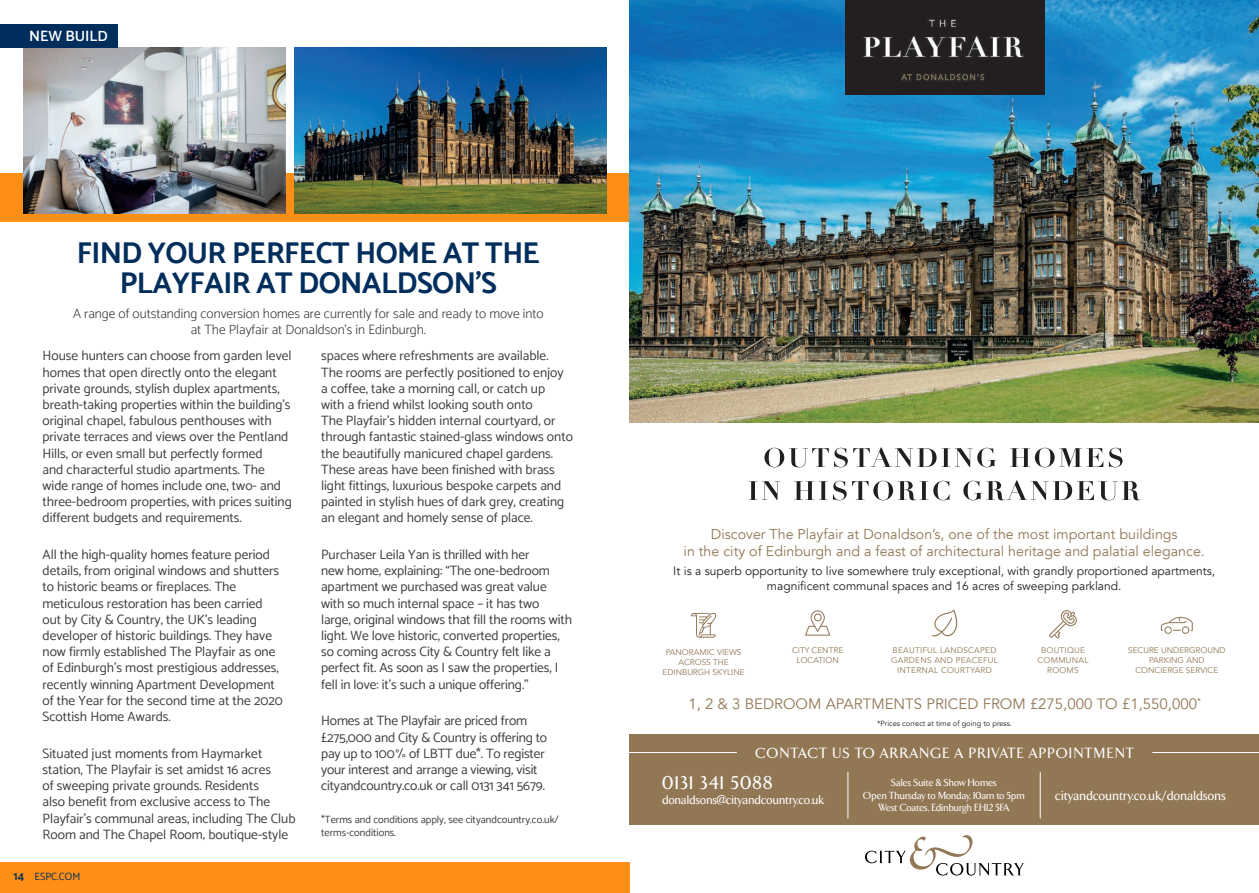
<style>
.page{position:relative;width:1259px;height:893px;background:#fff}
.page>*{position:absolute;margin:0;border:0;box-sizing:border-box;transform-origin:0 0}
.body_text{font:700 30px/30px "Catamaran";letter-spacing:-.02em;color:#002e5c;text-align:center}
.t1{font:500 19.2px "TF Arrow";letter-spacing:.07em;color:#fff}
.t2{font:15px "Avenir";color:#927755}
.t3{font:500 15px "TF Arrow";letter-spacing:.085em;color:#fff}
.body_text-2{font:600 15px "Catamaran";color:#fff}
.t4{font:14.25px/17.1px "Avenir";color:#927755;text-align:center}
.body_text-3{font:13.5px/16.2px "Catamaran";color:#3e3e3f}
.body_text-4{font:300 13.5px/16.2px "Catamaran";color:#3e3e3f;text-align:center}
.t5{font:500 13.5px "TF Arrow";letter-spacing:.01em;color:#fff}
.t6{font:500 12.75px "TF Arrow";color:#fff}
.t7{font:12px/14.4px "Avenir";color:#231f20;text-align:center}
.body_text-5{font:600 12px "Catamaran";color:#002e5c}
.t8{font:500 10.5px/12.6px "TF Arrow";color:#fff;text-align:center}
.body_text-6{font:10.5px/12.6px "Catamaran";color:#3e3e3f}
.body_text-7{font:10.5px "Catamaran";color:#002e5c}
.t9{font:8.25px/9.9px "Avenir";color:#927755;text-align:center}
.t10{font:8.25px/9.9px "Avenir";letter-spacing:.03em;color:#927755;text-align:center}
.t11{font:7.5px "Avenir";color:#231f20}
</style>
<div class="page">
<div style="left:0;top:174px;width:629px;height:48px;background:#ff8e16"></div>
<img style="left:294px;top:48px;width:312px;height:166px">
<img style="left:23px;top:48px;width:263px;height:166px">
<div style="left:0;top:24px;width:117px;height:24px;background:#002e5c"></div>
<div style="left:0;top:863px;width:629px;height:30px;background:#ff8e16"></div>
<svg style="left:865px;top:835px;width:159px;height:41px"></svg>
<img style="left:629px;top:0;width:630px;height:423px">
<div style="left:629px;top:734px;width:630px;height:91px;background:#927755"></div>
<hr style="left:847px;top:772px;width:1px;height:46px;background:#fff">
<hr style="left:1039px;top:772px;width:1px;height:46px;background:#fff">
<hr style="left:629px;top:752px;width:108px;height:1px;background:#fff">
<hr style="left:1152px;top:752px;width:107px;height:1px;background:#fff">
<svg style="left:691px;top:613px;width:25px;height:25px"></svg>
<svg style="left:805px;top:610px;width:25px;height:26px"></svg>
<svg style="left:932px;top:610px;width:26px;height:26px"></svg>
<svg style="left:1049px;top:610px;width:28px;height:29px"></svg>
<svg style="left:1160px;top:617px;width:32px;height:17px"></svg>
<svg style="left:749px;top:480px;width:391px;height:20px"></svg>
<svg style="left:764px;top:447px;width:358px;height:20px"></svg>
<img style="left:845px;top:0;width:199px;height:94px">
<p class="body_text-2" style="left:29px;top:27px;width:80px">NEW BUILD</p>
<p class="body_text" style="left:77px;top:237px;width:465px">FIND YOUR PERFECT HOME AT THE<br>PLAYFAIR AT DONALDSON’S</p>
<p class="body_text-4" style="left:73px;top:305px;width:472px">A range of outstanding conversion homes are currently for sale and ready to move into at The Playfair at Donaldson’s in Edinburgh.</p>
<p class="body_text-3" style="left:43px;top:348px;width:251px">House hunters can choose from garden level homes that open directly onto the elegant private grounds, stylish duplex apartments, breath-taking properties within the building’s original chapel, fabulous penthouses with private terraces and views over the Pentland Hills, or even small but perfectly formed<br>and characterful studio apartments. The wide range of homes include one, two- and three-bedroom properties, with prices suiting different budgets and requirements.</p>
<p class="body_text-3" style="left:43px;top:546px;width:242px">All the high-quality homes feature period details, from original windows and shutters to historic beams or fireplaces. The meticulous restoration has been carried out by City &amp; Country, the UK’s leading developer of historic buildings. They have now firmly established The Playfair as one of Edinburgh’s most prestigious addresses, recently winning Apartment Development of the Year for the second time at the 2020<br>Scottish Home Awards.</p>
<p class="body_text-3" style="left:43px;top:745px;width:254px">Situated just moments from Haymarket station, The Playfair is set amidst 16 acres<br>of sweeping private grounds. Residents<br>also benefit from exclusive access to The Playfair’s communal areas, including The Club Room and The Chapel Room; boutique-style</p>
<p class="body_text-5" style="left:14px;top:868px;width:12px">14</p>
<p class="body_text-7" style="left:35px;top:870px;width:47px">ESPC.COM</p>
<p class="body_text-3" style="left:321px;top:348px;width:253px">spaces where refreshments are available.<br>The rooms are perfectly positioned to enjoy a coffee, take a morning call, or catch up<br>with a friend whilst looking south onto<br>The Playfair’s hidden internal courtyard, or through fantastic stained-glass windows onto the beautifully manicured chapel gardens.<br>These areas have been finished with brass light fittings, luxurious bespoke carpets and painted in stylish hues of dark grey, creating an elegant and homely sense of place.</p>
<p class="body_text-3" style="left:321px;top:546px;width:252px">Purchaser Leila Yan is thrilled with her<br>new home, explaining: “The one-bedroom apartment we purchased was great value with so much internal space – it has two large, original windows that fill the rooms with light. We love historic, converted properties, so coming across City &amp; Country felt like a perfect fit. As soon as I saw the properties, I fell in love: it’s such a unique offering.”</p>
<p class="body_text-3" style="left:321px;top:712px;width:227px">Homes at The Playfair are priced from £275,000 and City &amp; Country is offering to pay up to 100% of LBTT due*. To register your interest and arrange a viewing, visit cityandcountry.co.uk or call 0131 341 5679.</p>
<p class="body_text-6" style="left:321px;top:813px;width:239px">*Terms and conditions apply, see cityandcountry.co.uk/ terms-conditions.</p>
<p class="t4" style="left:683px;top:526px;width:523px">Discover The Playfair at Donaldson’s, one of the most important buildings<br>in the city of Edinburgh and a feast of architectural heritage and palatial elegance.</p>
<p class="t7" style="left:673px;top:564px;width:543px">It is a superb opportunity to live somewhere truly exceptional, with grandly proportioned apartments, magnificent communal spaces and 16 acres of sweeping parkland.</p>
<p class="t9" style="left:662px;top:648px;width:84px">PANORAMIC VIEWS<br>ACROSS THE<br>EDINBURGH SKYLINE</p>
<p class="t9" style="left:792px;top:645px;width:53px">CITY CENTRE<br>LOCATION</p>
<p class="t10" style="left:891px;top:645px;width:108px">BEAUTIFUL LANDSCAPED<br>GARDENS AND PEACEFUL<br>INTERNAL COURTYARD</p>
<p class="t10" style="left:1037px;top:645px;width:52px">BOUTIQUE<br>COMMUNAL<br>ROOMS</p>
<p class="t9" style="left:1128px;top:645px;width:99px">SECURE UNDERGROUND<br>PARKING AND<br>CONCIERGE SERVICE</p>
<p class="t2" style="left:688px;top:694px;width:514px">1, 2 &amp; 3 BEDROOM APARTMENTS PRICED FROM £275,000 TO £1,550,000<sup>*</sup></p>
<p class="t11" style="left:877px;top:719px;width:136px">*Prices correct at time of going to press.</p>
<p class="t3" style="left:755px;top:745px;width:380px">CONTACT US TO ARRANGE A PRIVATE APPOINTMENT</p>
<p class="t8" style="left:863px;top:777px;width:163px">Sales Suite &amp; Show Homes<br>Open Thursday to Monday, 10am to 5pm<br>West Coates, Edinburgh EH12 5FA</p>
<p class="t1" style="left:662px;top:773px;width:112px">0131 341 5088</p>
<p class="t6" style="left:662px;top:793px;width:163px">donaldsons@cityandcountry.co.uk</p>
<p class="t5" style="left:1055px;top:788px;width:172px">cityandcountry.co.uk/donaldsons</p>
</div>
